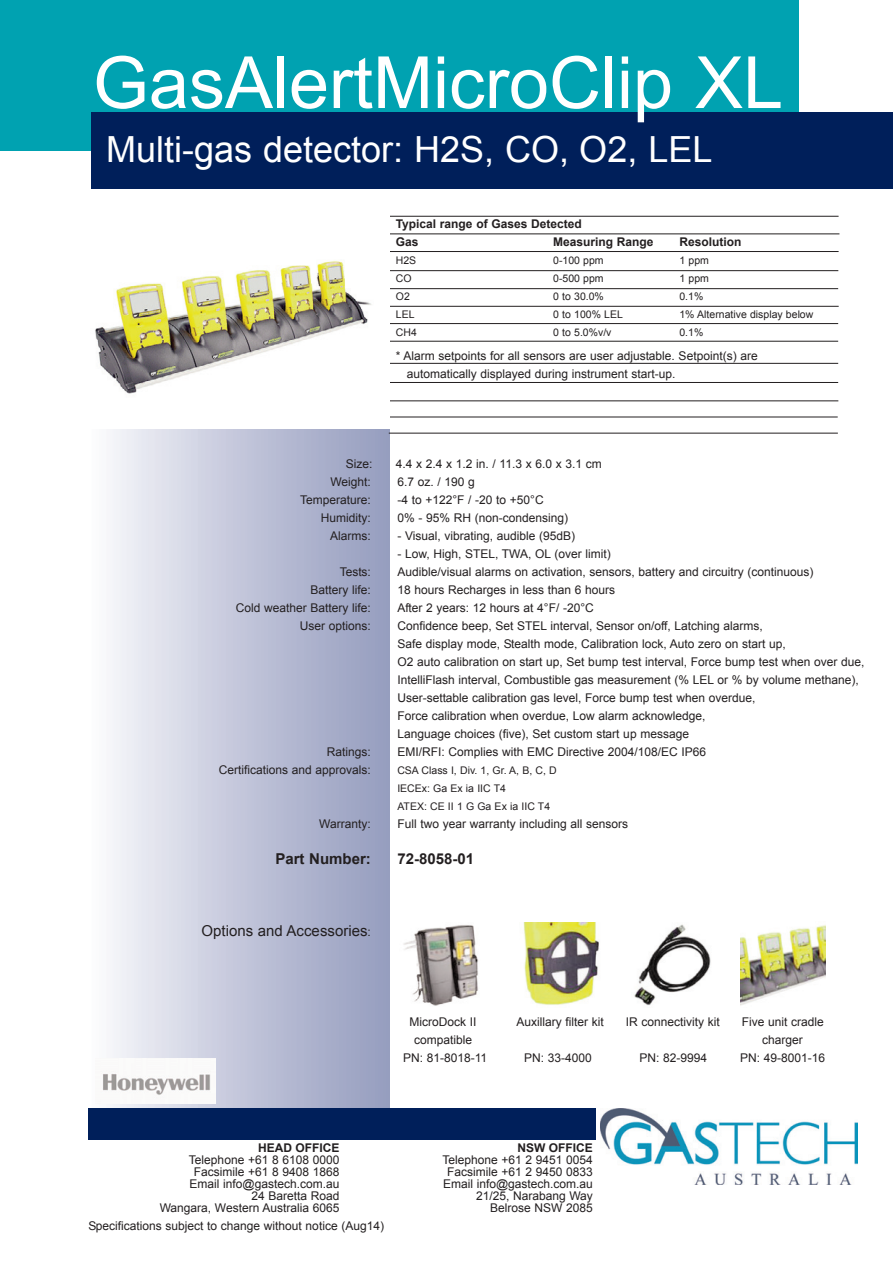
<style>
.page{position:relative;width:893px;height:1263px;background:#fff}
.page>*{position:absolute;margin:0;border:0;box-sizing:border-box;transform-origin:0 0}
.t1{font:72px "Arial";color:#fff}
.t2{font:36px "Arial";color:#fff}
.t3{font:15px "Arial";color:#231f20}
.t4{font:700 15px "Arial";color:#231f20}
.t5{font:12px/12px "Arial";color:#231f20}
.t6{font:700 12px/18px "Arial";color:#231f20}
.t7{font:10.5px/18px "Arial";color:#231f20}
.s1{font-size:12px}
</style>
<div class="page">
<div style="left:91px;top:189px;width:298px;height:919px;background:linear-gradient(to right,#f9f9fc,#939abd)"></div>
<div style="left:0;top:0;width:798px;height:151px;background:#00a2b1"></div>
<div style="left:91px;top:113px;width:802px;height:76px;background:#001f5a"></div>
<div style="left:88px;top:1108px;width:507px;height:32px;background:#001f5a"></div>
<hr style="left:389px;top:216px;width:450px;height:1px;background:#231f20">
<hr style="left:389px;top:234px;width:450px;height:1px;background:#231f20">
<hr style="left:389px;top:288px;width:449px;height:1px;background:#231f20">
<hr style="left:389px;top:251px;width:450px;height:1px;background:#231f20">
<hr style="left:389px;top:270px;width:449px;height:1px;background:#231f20">
<hr style="left:389px;top:306px;width:450px;height:1px;background:#231f20">
<hr style="left:390px;top:323px;width:448px;height:1px;background:#231f20">
<hr style="left:390px;top:341px;width:448px;height:1px;background:#231f20">
<hr style="left:390px;top:363px;width:448px;height:1px;background:#231f20">
<hr style="left:390px;top:382px;width:448px;height:1px;background:#231f20">
<hr style="left:389px;top:401px;width:449px;height:1px;background:#231f20">
<hr style="left:389px;top:417px;width:449px;height:1px;background:#231f20">
<hr style="left:389px;top:433px;width:449px;height:1px;background:#231f20">
<img style="left:600px;top:1108px;width:257px;height:77px">
<div style="left:91px;top:190px;width:299px;height:239px;background:#fff"></div>
<img style="left:95px;top:261px;width:277px;height:133px">
<img style="left:96px;top:1059px;width:120px;height:44px">
<img style="left:403px;top:925px;width:76px;height:81px">
<img style="left:523px;top:923px;width:76px;height:82px">
<img style="left:634px;top:924px;width:77px;height:82px">
<img style="left:740px;top:925px;width:86px;height:81px">
<h1 class="t1" style="left:93px;top:43px;width:692px">GasAlertMicroClip XL</h1>
<h2 class="t2" style="left:106px;top:129px;width:608px">Multi-gas detector: H2S, CO, O2, LEL</h2>
<p class="t6" style="left:396px;top:215px;width:187px">Typical range of Gases Detected<br>Gas</p>
<p class="t6" style="left:553px;top:233px;width:102px">Measuring Range</p>
<p class="t6" style="left:679px;top:233px;width:64px">Resolution</p>
<p class="t7" style="left:396px;top:251px;width:22px">H2S</p>
<p class="t7" style="left:553px;top:251px;width:52px">0-100 ppm</p>
<p class="t7" style="left:679px;top:251px;width:31px">1 ppm</p>
<p class="t7" style="left:396px;top:269px;width:17px">CO</p>
<p class="t7" style="left:553px;top:269px;width:52px">0-500 ppm</p>
<p class="t7" style="left:679px;top:269px;width:31px">1 ppm</p>
<p class="t7" style="left:396px;top:287px;width:16px">O2</p>
<p class="t7" style="left:553px;top:287px;width:52px">0 to 30.0%</p>
<p class="t7" style="left:679px;top:287px;width:25px">0.1%</p>
<p class="t7" style="left:396px;top:305px;width:20px">LEL</p>
<p class="t7" style="left:553px;top:305px;width:71px">0 to 100% LEL</p>
<p class="t7" style="left:679px;top:305px;width:135px">1% Alternative display below</p>
<p class="t7" style="left:396px;top:323px;width:22px">CH4</p>
<p class="t7" style="left:553px;top:323px;width:60px">0 to 5.0%v/v</p>
<p class="t7" style="left:679px;top:323px;width:25px">0.1%</p>
<p class="t5" style="left:407px;top:347px;width:352px;line-height:18px;text-indent:-11px">* Alarm setpoints for all sensors are user adjustable. Setpoint(s) are automatically displayed during instrument start-up.</p>
<p class="t5" style="left:346px;top:458px;width:28px">Size:</p>
<p class="t5" style="left:396px;top:458px;width:207px">4.4 x 2.4 x 1.2 in. / 11.3 x 6.0 x 3.1 cm</p>
<p class="t5" style="left:330px;top:476px;width:42px">Weight:</p>
<p class="t5" style="left:397px;top:476px;width:79px">6.7 oz. / 190 g</p>
<p class="t5" style="left:300px;top:494px;width:72px">Temperature:</p>
<p class="t5" style="left:397px;top:494px;width:148px">-4 to +122°F / -20 to +50°C</p>
<p class="t5" style="left:321px;top:512px;width:52px">Humidity:</p>
<p class="t5" style="left:397px;top:512px;width:172px">0% - 95% RH (non-condensing)</p>
<p class="t5" style="left:330px;top:530px;width:42px">Alarms:</p>
<p class="t5" style="left:397px;top:530px;width:179px">- Visual, vibrating, audible (95dB)</p>
<p class="t5" style="left:397px;top:548px;width:215px">- Low, High, STEL, TWA, OL (over limit)</p>
<p class="t5" style="left:340px;top:566px;width:33px">Tests:</p>
<p class="t5" style="left:397px;top:566px;width:418px">Audible/visual alarms on activation, sensors, battery and circuitry (continuous)</p>
<p class="t5" style="left:310px;top:584px;width:62px">Battery life:</p>
<p class="t5" style="left:397px;top:584px;width:219px">18 hours Recharges in less than 6 hours</p>
<p class="t5" style="left:236px;top:602px;width:137px">Cold weather Battery life:</p>
<p class="t5" style="left:397px;top:602px;width:198px">After 2 years: 12 hours at 4°F/ -20°C</p>
<p class="t5" style="left:300px;top:620px;width:73px">User options:</p>
<p class="t5" style="left:397px;top:617px;width:469px;line-height:18px">Confidence beep, Set STEL interval, Sensor on/off, Latching alarms,<br>Safe display mode, Stealth mode, Calibration lock, Auto zero on start up,<br>O2 auto calibration on start up, Set bump test interval, Force bump test when over due, IntelliFlash interval, Combustible gas measurement (% LEL or % by volume methane), User-settable calibration gas level, Force bump test when overdue,<br>Force calibration when overdue, Low alarm acknowledge,<br>Language choices (five), Set custom start up message</p>
<p class="t5" style="left:327px;top:746px;width:46px">Ratings:</p>
<p class="t5" style="left:397px;top:746px;width:310px">EMI/RFI: Complies with EMC Directive 2004/108/EC IP66</p>
<p class="t5" style="left:219px;top:764px;width:154px">Certifications and approvals:</p>
<p class="t7" style="left:397px;top:761px;width:161px">CSA Class I, Div. 1, Gr. A, B, C, D<br>IECEx: Ga Ex ia IIC T4<br>ATEX: CE II 1 G Ga Ex ia IIC T4</p>
<p class="t5" style="left:319px;top:818px;width:53px">Warranty:</p>
<p class="t5" style="left:397px;top:818px;width:232px">Full two year warranty including all sensors</p>
<p class="t4" style="left:275px;top:850px;width:97px">Part Number:</p>
<p class="t4" style="left:397px;top:850px;width:78px">72-8058-01</p>
<p class="t3" style="left:202px;top:922px;width:171px">Options and Accessories<span class="s1">:</span></p>
<p class="t5" style="left:410px;top:1016px;width:69px">MicroDock II</p>
<p class="t5" style="left:516px;top:1016px;width:89px">Auxillary filter kit</p>
<p class="t5" style="left:626px;top:1016px;width:96px">IR connectivity kit</p>
<p class="t5" style="left:742px;top:1016px;width:84px">Five unit cradle</p>
<p class="t5" style="left:414px;top:1034px;width:59px">compatible</p>
<p class="t5" style="left:762px;top:1034px;width:42px">charger</p>
<p class="t5" style="left:403px;top:1052px;width:86px">PN: 81-8018-11</p>
<p class="t5" style="left:524px;top:1052px;width:69px">PN: 33-4000</p>
<p class="t5" style="left:639px;top:1052px;width:69px">PN: 82-9994</p>
<p class="t5" style="left:740px;top:1052px;width:87px">PN: 49-8001-16</p>
<p class="t6" style="left:258px;top:1139px;width:83px">HEAD OFFICE</p>
<p class="t5" style="left:160px;top:1154px;width:181px;text-align:right">Telephone +61 8 6108 0000<br>Facsimile +61 8 9408 1868<br>Email info@gastech.com.au<br>24 Baretta Road<br>Wangara, Western Australia 6065</p>
<p class="t5" style="left:88px;top:1220px;width:297px">Specifications subject to change without notice (Aug14)</p>
<p class="t6" style="left:518px;top:1139px;width:77px">NSW OFFICE</p>
<p class="t5" style="left:442px;top:1154px;width:152px;text-align:right">Telephone +61 2 9451 0054<br>Facsimile +61 2 9450 0833<br>Email info@gastech.com.au<br>21/25, Narabang Way<br>Belrose NSW 2085</p>
</div>
